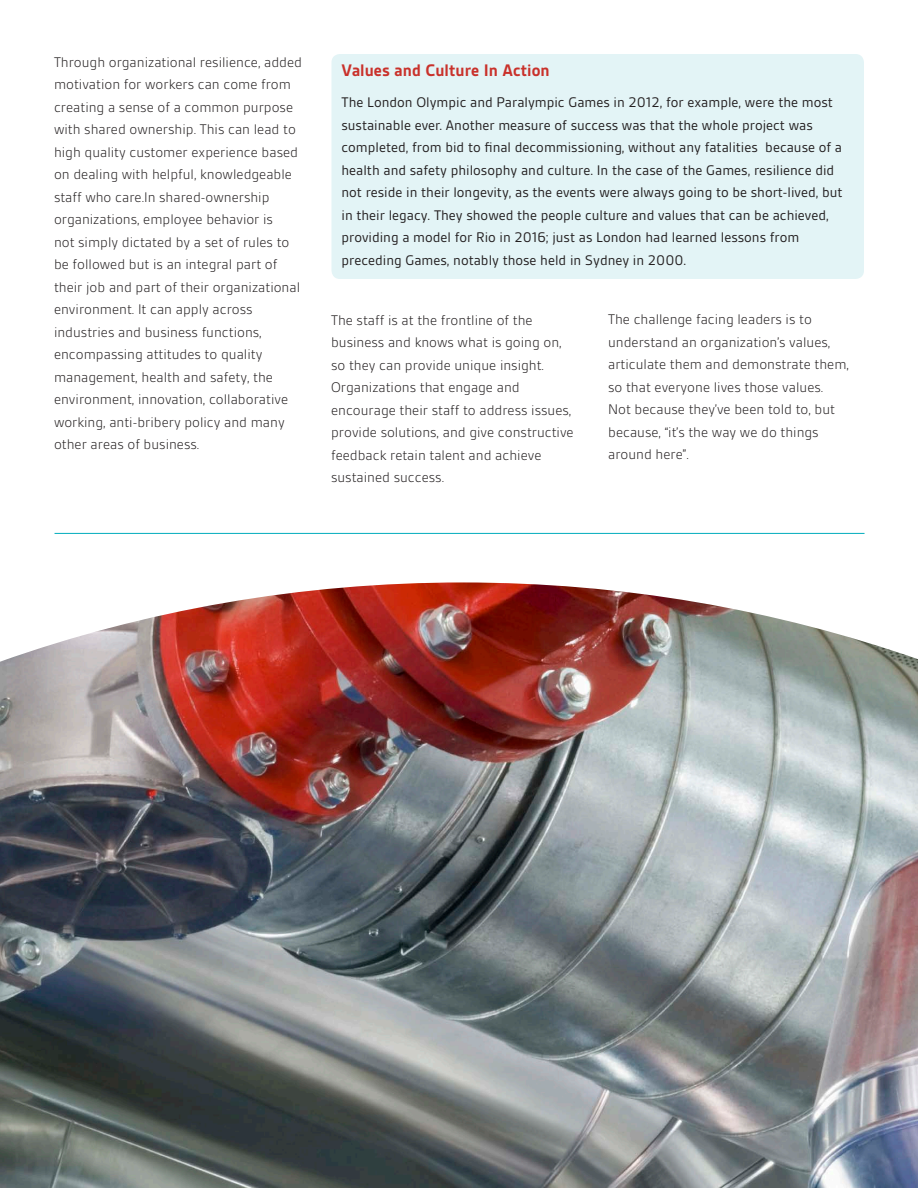
<style>
.page{position:relative;width:918px;height:1188px;background:#fff}
.page>*{position:absolute;margin:0;border:0;box-sizing:border-box;transform-origin:0 0}
.BSI_body_copy{font:700 18px "BSI Gesta";color:#c9312b}
.BSI_body_copy-2{font:300 15px/22.5px "BSI Gesta";color:#231f20}
.BSI_body_copy-3{font:15px/22.5px "BSI Gesta";color:#231f20}
</style>
<div class="page">
<img style="left:0;top:582px;width:918px;height:606px">
<div style="left:332px;top:54px;width:532px;height:225px;background:#e3f4f6;border-radius:9px"></div>
<hr style="left:55px;top:533px;width:810px;height:1px;background:#00acbc">
<p class="BSI_body_copy-2" style="left:54px;top:51px;width:250px">Through organizational resilience, added motivation for workers can come from creating a sense of a common purpose with shared ownership. This can lead to high quality customer experience based on dealing with helpful, knowledgeable staff who care.In shared-ownership organizations, employee behavior is<br>not simply dictated by a set of rules to be followed but is an integral part of their job and part of their organizational environment. It can apply across industries and business functions, encompassing attitudes to quality management, health and safety, the environment, innovation, collaborative working, anti-bribery policy and many other areas of business.</p>
<p class="BSI_body_copy" style="left:342px;top:61px;width:210px">Values and Culture In Action</p>
<p class="BSI_body_copy-3" style="left:342px;top:91px;width:503px">The London Olympic and Paralympic Games in 2012, for example, were the most sustainable ever. Another measure of success was that the whole project was completed, from bid to final decommissioning, without any fatalities because of a health and safety philosophy and culture. In the case of the Games, resilience did not reside in their longevity, as the events were always going to be short-lived, but in their legacy. They showed the people culture and values that can be achieved, providing a model for Rio in 2016; just as London had learned lessons from preceding Games, notably those held in Sydney in 2000.</p>
<p class="BSI_body_copy-2" style="left:331px;top:309px;width:244px">The staff is at the frontline of the business and knows what is going on, so they can provide unique insight.<br>Organizations that engage and encourage their staff to address issues, provide solutions, and give constructive feedback retain talent and achieve sustained success.</p>
<p class="BSI_body_copy-2" style="left:608px;top:308px;width:242px">The challenge facing leaders is to understand an organization’s values, articulate them and demonstrate them, so that everyone lives those values.<br>Not because they’ve been told to, but because, “it’s the way we do things around here”.</p>
</div>
